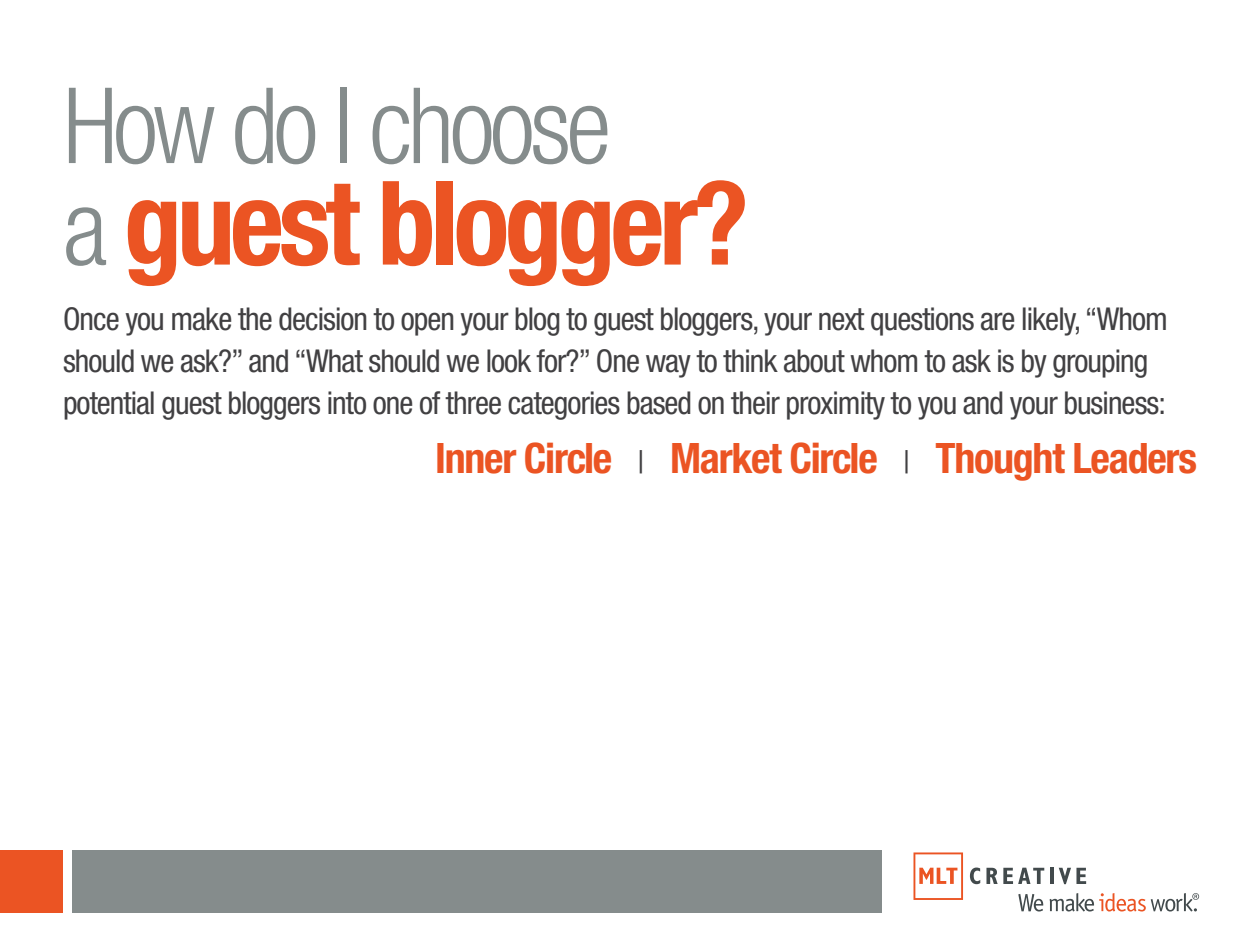
<style>
.page{position:relative;width:1260px;height:945px;background:#fff}
.page>*{position:absolute;margin:0;border:0;box-sizing:border-box;transform-origin:0 0}
.t1{font:700 condensed 116.73px "Helvetica Neue";letter-spacing:-.045em;color:#eb5423}
.t2{font:300 condensed 105.52px "Helvetica Neue";letter-spacing:-.045em;color:#858c8c}
.t3{font:700 condensed 42px "Helvetica Neue";letter-spacing:-.03em;color:#eb5423}
.t4{font:condensed 31.5px/42px "Helvetica Neue";letter-spacing:-.03em;color:#414042}
.s1{font-weight:300;font-size:105.52px;color:#858c8c}
.s2{font-weight:400;font-size:31.5px;color:#414042}
</style>
<div class="page">
<div style="left:0;top:850px;width:882px;height:64px;background:#858c8c"></div>
<div style="left:0;top:850px;width:63px;height:64px;background:#eb5423"></div>
<div style="left:63px;top:850px;width:8px;height:64px;background:#fff"></div>
<svg style="left:914px;top:852px;width:49px;height:48px"></svg>
<svg style="left:970px;top:868px;width:10px;height:16px"></svg>
<svg style="left:986px;top:868px;width:58px;height:16px"></svg>
<hr style="left:1050px;top:868px;width:3px;height:16px;background:#424a4c">
<svg style="left:1059px;top:868px;width:27px;height:16px"></svg>
<svg style="left:1018px;top:894px;width:25px;height:18px"></svg>
<svg style="left:1049px;top:893px;width:150px;height:19px"></svg>
<h2 class="t2" style="left:63px;top:65px;width:550px">How do I choose</h2>
<h1 class="t1" style="left:63px;top:152px;width:688px"><span class="s1">a</span> guest blogger?</h1>
<p class="t4" style="left:63px;top:297px;width:1106px">Once you make the decision to open your blog to guest bloggers, your next questions are likely, “Whom should we ask?” and “What should we look for?” One way to think about whom to ask is by grouping potential guest bloggers into one of three categories based on their proximity to you and your business:</p>
<h3 class="t3" style="left:435px;top:433px;width:763px">Inner Circle <span class="s2">|</span> Market Circle <span class="s2">|</span> Thought Leaders</h3>
</div>
